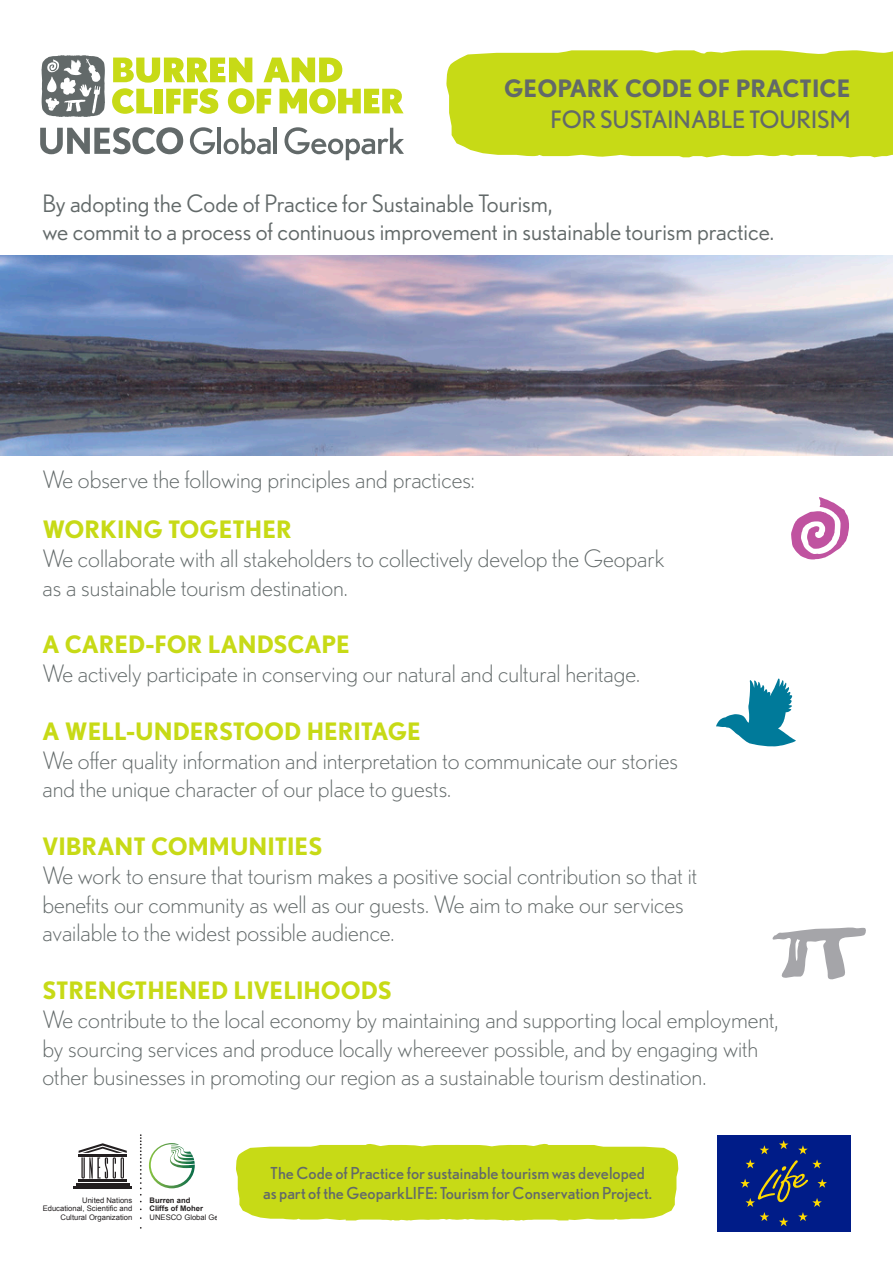
<style>
.page{position:relative;width:893px;height:1263px;background:#fff}
.page>*{position:absolute;margin:0;border:0;box-sizing:border-box;transform-origin:0 0}
.t1{font:300 24px "Nobel";color:#626969}
.t2{font:24px "Nobel";color:#626969}
.t3{font:700 24px "Nobel";color:#c7da16}
.t4{font:700 24px "Nobel";color:#626969}
.t5{font:24px "Nobel";color:#626969}
.t6{font:16.5px "Nobel";color:#626969}
.t7{font:7.65px/8.4px "Arial";color:#231f20;text-align:right}
.t8{font:700 7.65px/8.4px "Arial";color:#231f20}
.s1{font-weight:400}
</style>
<div class="page">
<svg style="left:236px;top:1143px;width:443px;height:77px;background:#cadc24"></svg>
<div style="left:717px;top:1135px;width:133px;height:96px;background:#001c88"></div>
<svg style="left:740px;top:1140px;width:87px;height:86px"></svg>
<svg style="left:140px;top:1134px;width:2px;height:61px"></svg>
<hr style="left:79px;top:1179px;width:48px;height:3px;background:#231f20">
<hr style="left:76px;top:1183px;width:53px;height:2px;background:#231f20">
<hr style="left:73px;top:1186px;width:59px;height:2px;background:#231f20">
<svg style="left:79px;top:1143px;width:48px;height:35px"></svg>
<svg style="left:149px;top:1143px;width:46px;height:45px"></svg>
<svg style="left:40px;top:127px;width:143px;height:27px"></svg>
<svg style="left:190px;top:127px;width:25px;height:27px"></svg>
<hr style="left:218px;top:128px;width:3px;height:26px;background:#626969">
<svg style="left:224px;top:128px;width:47px;height:26px"></svg>
<hr style="left:274px;top:128px;width:3px;height:26px;background:#626969">
<svg style="left:284px;top:127px;width:120px;height:33px"></svg>
<svg style="left:112px;top:58px;width:292px;height:56px"></svg>
<svg style="left:42px;top:55px;width:63px;height:62px"></svg>
<div style="left:446px;top:50px;width:447px;height:107px;background:#c7da16"></div>
<img style="left:0;top:255px;width:893px;height:200px">
<svg style="left:791px;top:497px;width:58px;height:62px"></svg>
<svg style="left:716px;top:678px;width:80px;height:68px"></svg>
<svg style="left:772px;top:927px;width:94px;height:53px"></svg>
<p class="t4" style="left:504px;top:74px;width:348px">GEOPARK CODE OF PRACTICE</p>
<p class="t5" style="left:550px;top:106px;width:302px">FOR SUSTAINABLE TOURISM</p>
<p class="t2" style="left:43px;top:189px;width:511px">By adopting the Code of Practice for Sustainable Tourism,</p>
<p class="t2" style="left:43px;top:218px;width:733px">we commit to a process of continuous improvement in sustainable tourism practice.</p>
<p class="t1" style="left:43px;top:466px;width:434px">We observe the following principles and practices:</p>
<p class="t3" style="left:43px;top:515px;width:251px">WORKING TOGETHER</p>
<p class="t1" style="left:43px;top:545px;width:624px">We collaborate with all stakeholders to collectively develop the Geopark</p>
<p class="t1" style="left:43px;top:573px;width:307px">as a sustainable tourism destination.</p>
<p class="t3" style="left:43px;top:630px;width:309px">A CARED-FOR LANDSCAPE</p>
<p class="t1" style="left:43px;top:660px;width:599px">We actively participate in conserving our natural and cultural heritage.</p>
<p class="t3" style="left:43px;top:717px;width:380px">A WELL-UNDERSTOOD HERITAGE</p>
<p class="t1" style="left:43px;top:746px;width:637px">We offer quality information and interpretation to communicate our stories</p>
<p class="t1" style="left:43px;top:775px;width:410px">and the unique character of our place to guests.</p>
<p class="t3" style="left:43px;top:832px;width:282px">VIBRANT COMMUNITIES</p>
<p class="t1" style="left:43px;top:861px;width:656px">We work to ensure that tourism makes a positive social contribution so that it</p>
<p class="t1" style="left:43px;top:890px;width:643px">benefits our community as well as our guests. We aim to make our services</p>
<p class="t1" style="left:43px;top:919px;width:354px">available to the widest possible audience.</p>
<p class="t3" style="left:43px;top:976px;width:351px">STRENGTHENED LIVELIHOODS</p>
<p class="t1" style="left:43px;top:1005px;width:738px">We contribute to the local economy by maintaining and supporting local employment,</p>
<p class="t1" style="left:43px;top:1034px;width:717px">by sourcing services and produce locally whereever possible, and by engaging with</p>
<p class="t1" style="left:43px;top:1063px;width:665px">other businesses in promoting our region as a sustainable tourism destination.</p>
<p class="t7" style="left:43px;top:1196px;width:91px">United Nations<br>Educational, Scientific and<br>Cultural Organization</p>
<p class="t8" style="left:150px;top:1196px;width:90px">Burren and<br>Cliffs of Moher<br><span class="s1">UNESCO Global Geopark</span></p>
<p class="t6" style="left:270px;top:1163px;width:376px">The Code of Practice for sustainable tourism was developed</p>
<p class="t6" style="left:263px;top:1183px;width:391px">as part of the GeoparkLIFE: Tourism for Conservation Project.</p>
</div>
